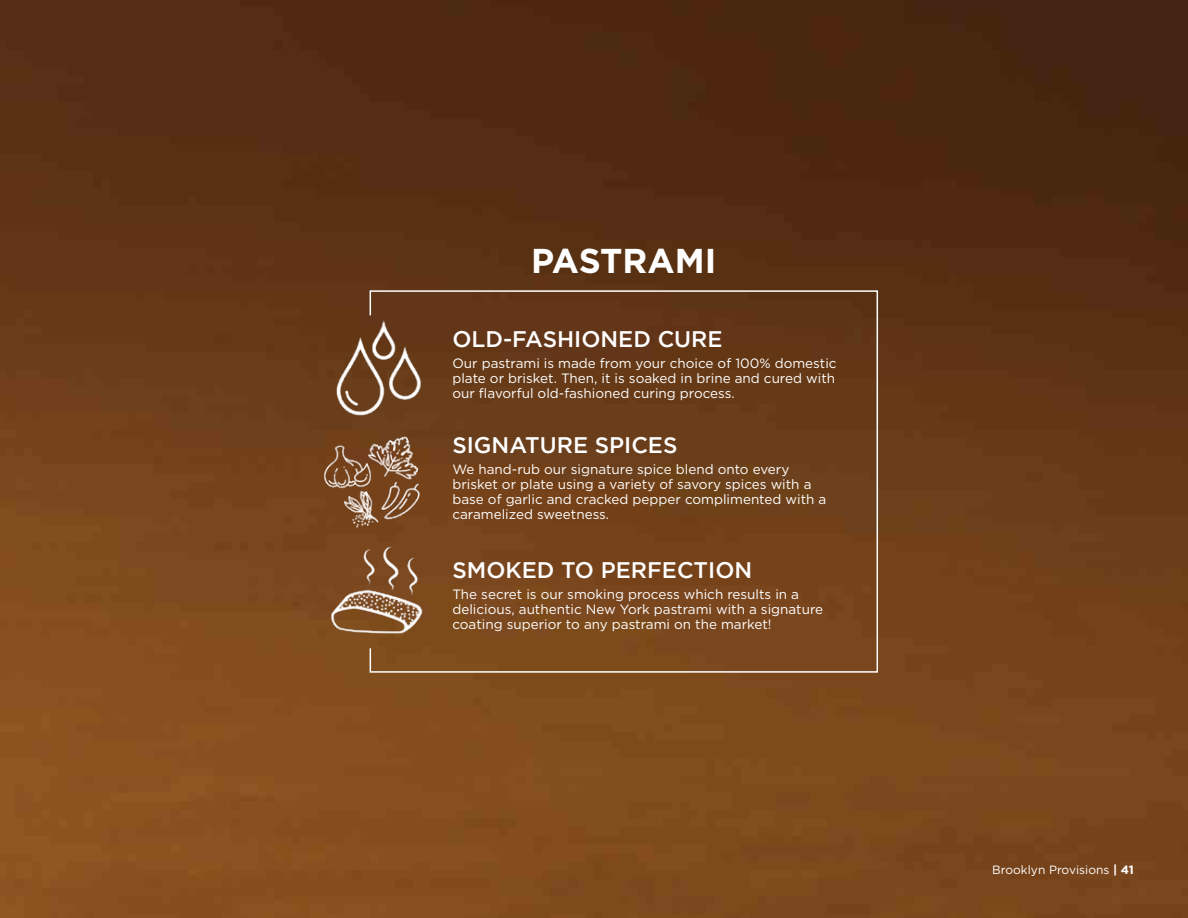
<style>
.page{position:relative;width:1188px;height:918px;background:#fff}
.page>*{position:absolute;margin:0;border:0;box-sizing:border-box;transform-origin:0 0}
.t1{font:700 34.5px "Gotham";color:#fff}
.t2{font:500 22.5px "Gotham";color:#fff}
.t3{font:13.5px/15px "Gotham";color:#fff}
.t4{font:12px "Gotham";color:#fff}
.s1{font-weight:700}
</style>
<div class="page">
<img style="left:0;top:0;width:1188px;height:918px">
<img style="left:292px;top:430px;width:77px;height:104px">
<img style="left:301px;top:539px;width:68px;height:106px">
<svg style="left:369px;top:290px;width:510px;height:383px;background:#72431e"></svg>
<img style="left:301px;top:294px;width:136px;height:133px">
<h1 class="t1" style="left:531px;top:238px;width:187px">PASTRAMI</h1>
<h2 class="t2" style="left:452px;top:326px;width:272px">OLD-FASHIONED CURE</h2>
<p class="t3" style="left:452px;top:355px;width:386px;text-align:justify">Our pastrami is made from your choice of 100% domestic plate or brisket. Then, it is soaked in brine and cured with our flavorful old-fashioned curing process.</p>
<h2 class="t2" style="left:452px;top:432px;width:227px">SIGNATURE SPICES</h2>
<p class="t3" style="left:452px;top:461px;width:375px">We hand-rub our signature spice blend onto every brisket or plate using a variety of savory spices with a base of garlic and cracked pepper complimented with a caramelized sweetness.</p>
<h2 class="t2" style="left:452px;top:558px;width:301px">SMOKED TO PERFECTION</h2>
<p class="t3" style="left:452px;top:587px;width:372px">The secret is our smoking process which results in a delicious, authentic New York pastrami with a signature coating superior to any pastrami on the market!</p>
<p class="t4" style="left:992px;top:862px;width:143px">Brooklyn Provisions <span class="s1">| 41</span></p>
</div>
